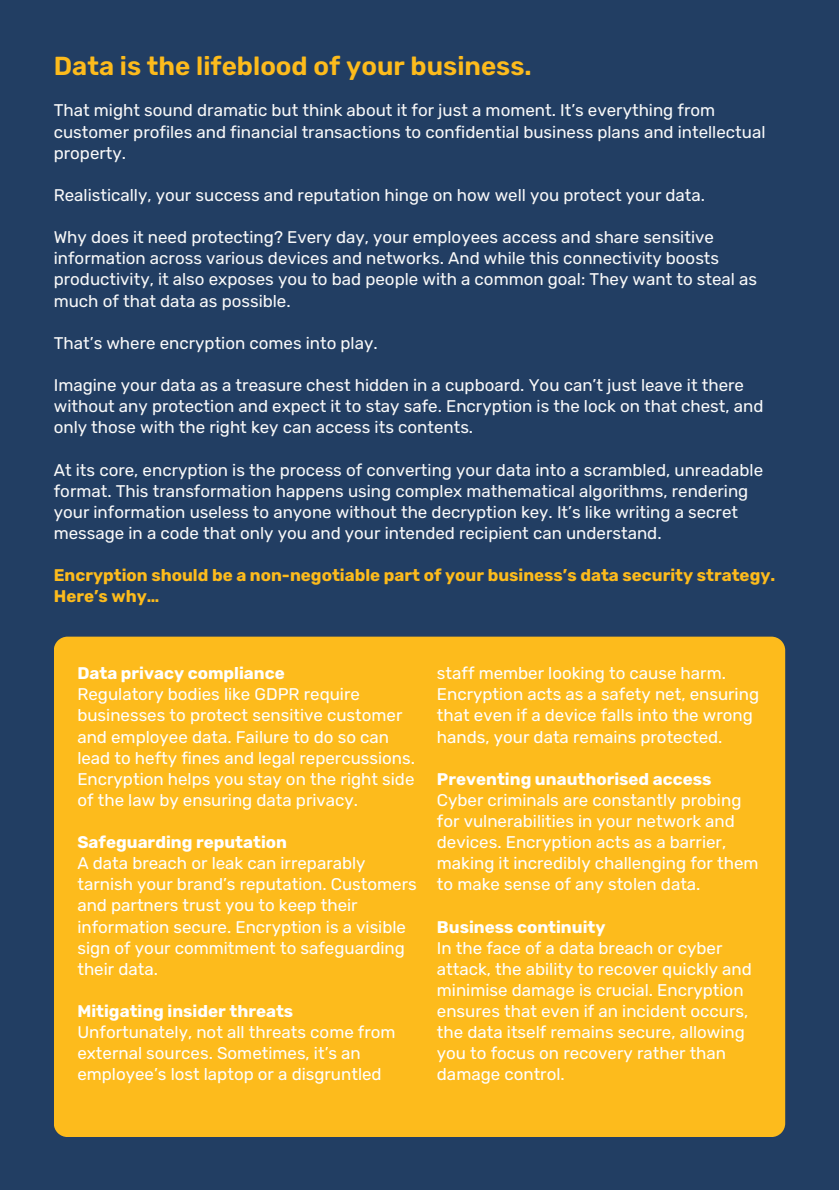
<style>
.page{position:relative;width:839px;height:1190px;background:#fff}
.page>*{position:absolute;margin:0;border:0;box-sizing:border-box;transform-origin:0 0}
.t1{font:600 26px "Rubik";color:#fdbb1c}
.t2{font:16.8px/21.2px "Rubik";color:#f9f9f9}
.t3{font:16.8px/21.2px "Rubik";color:#fff}
.t4{font:700 16.8px "Rubik";color:#fff}
.t5{font:700 16.8px/21.2px "Rubik";color:#fdbb1c}
</style>
<div class="page">
<div style="left:0;top:0;width:838px;height:1189px;background:#223e63"></div>
<div style="left:54px;top:636px;width:730px;height:501px;background:#fdbb1c"></div>
<p class="t1" style="left:54px;top:51px;width:479px">Data is the lifeblood of your business.</p>
<p class="t2" style="left:54px;top:100px;width:662px">That might sound dramatic but think about it for just a moment. It’s everything from</p>
<p class="t2" style="left:54px;top:121px;width:712px">customer profiles and financial transactions to confidential business plans and intellectual property.</p>
<p class="t2" style="left:54px;top:185px;width:652px">Realistically, your success and reputation hinge on how well you protect your data.</p>
<p class="t2" style="left:54px;top:227px;width:661px">Why does it need protecting? Every day, your employees access and share sensitive</p>
<p class="t2" style="left:54px;top:248px;width:704px">information across various devices and networks. And while this connectivity boosts productivity, it also exposes you to bad people with a common goal: They want to steal as much of that data as possible.</p>
<p class="t2" style="left:54px;top:332px;width:325px">That’s where encryption comes into play.</p>
<p class="t2" style="left:54px;top:375px;width:710px">Imagine your data as a treasure chest hidden in a cupboard. You can’t just leave it there without any protection and expect it to stay safe. Encryption is the lock on that chest, and only those with the right key can access its contents.</p>
<p class="t2" style="left:54px;top:459px;width:710px">At its core, encryption is the process of converting your data into a scrambled, unreadable format. This transformation happens using complex mathematical algorithms, rendering your information useless to anyone without the decryption key. It’s like writing a secret message in a code that only you and your intended recipient can understand.</p>
<p class="t5" style="left:54px;top:565px;width:722px">Encryption should be a non-negotiable part of your business’s data security strategy.<br>Here’s why…</p>
<h1 class="t4" style="left:77px;top:663px;width:209px">Data privacy compliance</h1>
<p class="t3" style="left:77px;top:684px;width:284px">Regulatory bodies like GDPR require</p>
<p class="t3" style="left:77px;top:705px;width:339px">businesses to protect sensitive customer and employee data. Failure to do so can lead to hefty fines and legal repercussions.<br>Encryption helps you stay on the right side of the law by ensuring data privacy.</p>
<p class="t4" style="left:77px;top:832px;width:211px">Safeguarding reputation</p>
<p class="t3" style="left:77px;top:853px;width:289px">A data breach or leak can irreparably</p>
<p class="t3" style="left:77px;top:874px;width:341px">tarnish your brand’s reputation. Customers and partners trust you to keep their</p>
<p class="t3" style="left:77px;top:916px;width:330px;text-align:justify">information secure. Encryption is a visible sign of your commitment to safeguarding their data.</p>
<p class="t4" style="left:77px;top:1001px;width:217px">Mitigating insider threats</p>
<p class="t3" style="left:77px;top:1021px;width:319px">Unfortunately, not all threats come from external sources. Sometimes, it’s an</p>
<h2 class="t3" style="left:77px;top:1064px;width:305px">employee’s lost laptop or a disgruntled</h2>
<p class="t3" style="left:436px;top:663px;width:290px">staff member looking to cause harm.</p>
<p class="t3" style="left:436px;top:684px;width:323px">Encryption acts as a safety net, ensuring that even if a device falls into the wrong hands, your data remains protected.</p>
<p class="t4" style="left:436px;top:769px;width:276px">Preventing unauthorised access</p>
<p class="t3" style="left:436px;top:789px;width:306px">Cyber criminals are constantly probing</p>
<p class="t3" style="left:436px;top:810px;width:299px">for vulnerabilities in your network and</p>
<p class="t3" style="left:436px;top:831px;width:291px">devices. Encryption acts as a barrier,</p>
<p class="t3" style="left:436px;top:853px;width:323px">making it incredibly challenging for them</p>
<p class="t3" style="left:436px;top:874px;width:265px">to make sense of any stolen data.</p>
<p class="t4" style="left:436px;top:916px;width:170px">Business continuity</p>
<p class="t3" style="left:436px;top:937px;width:287px">In the face of a data breach or cyber</p>
<p class="t3" style="left:436px;top:958px;width:316px">attack, the ability to recover quickly and minimise damage is crucial. Encryption</p>
<p class="t3" style="left:436px;top:1000px;width:313px">ensures that even if an incident occurs,</p>
<p class="t3" style="left:436px;top:1021px;width:309px">the data itself remains secure, allowing</p>
<p class="t3" style="left:436px;top:1043px;width:290px">you to focus on recovery rather than</p>
<p class="t3" style="left:436px;top:1064px;width:129px">damage control.</p>
</div>
